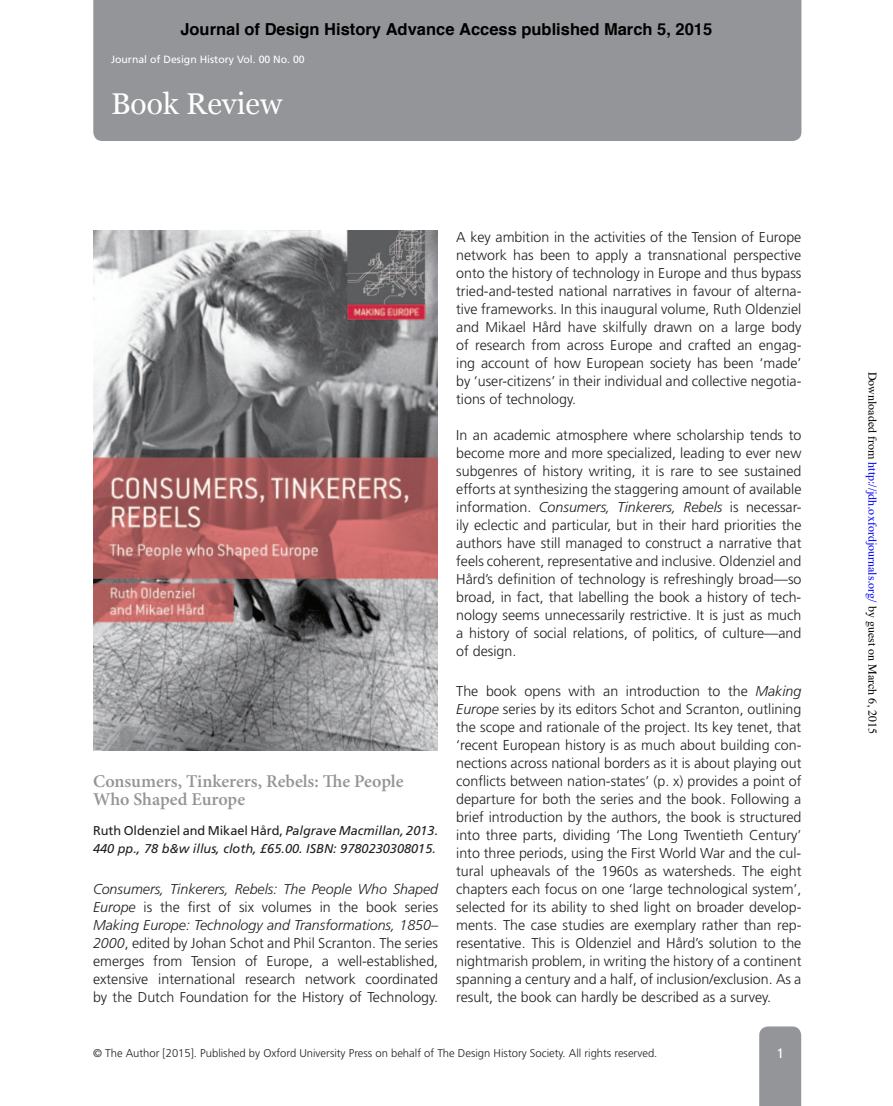
<style>
.page{position:relative;width:893px;height:1106px;background:#fff}
.page>*{position:absolute;margin:0;border:0;box-sizing:border-box;transform-origin:0 0}
.t1{font:30px "Georgia";color:#fff}
.t2{font:600 18px/18px "Minion Pro";letter-spacing:-.005em;color:#939598}
.t3{font:700 16.5px "Helvetica";color:#000}
.t4{font:300 14.25px/18px "Frutiger LT Std";color:#231f20;text-align:justify}
.t5{font:13.5px "Frutiger LT Std";color:#fff}
.t6{font:italic 12.75px/18px "Frutiger LT Std";color:#231f20}
.t7{font:12px "Times";color:#000}
.t8{font:300 11.25px "Frutiger LT Std";color:#231f20}
.t9{font:10.5px "Frutiger LT Std";color:#fff}
.s1{font-style:normal}
.s2{font-style:italic}
.s3{color:#00f}
</style>
<div class="page">
<div style="left:759px;top:1026px;width:42px;height:80px;background:#939598"></div>
<div style="left:93px;top:0;width:708px;height:141px;background:#939598"></div>
<img style="left:93px;top:230px;width:345px;height:520px">
<p class="t3" style="left:180px;top:22px;width:533px">Journal of Design History Advance Access published March 5, 2015</p>
<p class="t9" style="left:111px;top:53px;width:195px">Journal of Design History Vol. 00 No. 00</p>
<h1 class="t1" style="left:111px;top:86px;width:173px">Book Review</h1>
<p class="t2" style="left:93px;top:772px;width:312px">Consumers, Tinkerers, Rebels: The People<br>Who Shaped Europe</p>
<p class="t6" style="left:93px;top:822px;width:347px"><span class="s1">Ruth Oldenziel and Mikael Hård,</span> Palgrave Macmillan, 2013.<br>440 pp., 78 b&amp;w illus, cloth, £65.00. ISBN: 9780230308015.</p>
<p class="t4" style="left:93px;top:880px;width:347px"><span class="s2">Consumers, Tinkerers, Rebels: The People Who Shaped Europe</span> is the first of six volumes in the book series <span class="s2">Making Europe: Technology and Transformations, 1850– 2000</span>, edited by Johan Schot and Phil Scranton. The series emerges from Tension of Europe, a well-established, extensive international research network coordinated by the Dutch Foundation for the History of Technology.</p>
<p class="t4" style="left:456px;top:228px;width:347px">A key ambition in the activities of the Tension of Europe network has been to apply a transnational perspective onto the history of technology in Europe and thus bypass tried-and-tested national narratives in favour of alterna&shy;tive frameworks. In this inaugural volume, Ruth Oldenziel and Mikael Hård have skilfully drawn on a large body of research from across Europe and crafted an engag&shy;ing account of how European society has been ‘made’ by ‘user-citizens’ in their individual and collective negotia&shy;tions of technology.</p>
<p class="t4" style="left:456px;top:426px;width:347px">In an academic atmosphere where scholarship tends to become more and more specialized, leading to ever new subgenres of history writing, it is rare to see sustained efforts at synthesizing the staggering amount of available information. <span class="s2">Consumers, Tinkerers, Rebels</span> is necessar&shy;ily eclectic and particular, but in their hard priorities the authors have still managed to construct a narrative that feels coherent, representative and inclusive. Oldenziel and Hård’s definition of technology is refreshingly broad—so broad, in fact, that labelling the book a history of tech&shy;nology seems unnecessarily restrictive. It is just as much a history of social relations, of politics, of culture—and of design.</p>
<p class="t4" style="left:456px;top:682px;width:347px">The book opens with an introduction to the <span class="s2">Making Europe</span> series by its editors Schot and Scranton, outlining the scope and rationale of the project. Its key tenet, that ‘recent European history is as much about building con&shy;nections across national borders as it is about playing out conflicts between nation-states’ (p. x) provides a point of departure for both the series and the book. Following a brief introduction by the authors, the book is structured into three parts, dividing ‘The Long Twentieth Century’ into three periods, using the First World War and the cul&shy;tural upheavals of the 1960s as watersheds. The eight chapters each focus on one ‘large technological system’, selected for its ability to shed light on broader develop&shy;ments. The case studies are exemplary rather than rep&shy;resentative. This is Oldenziel and Hård’s solution to the nightmarish problem, in writing the history of a continent spanning a century and a half, of inclusion/exclusion. As a result, the book can hardly be described as a survey.</p>
<p class="t8" style="left:93px;top:1046px;width:566px">© The Author [2015]. Published by Oxford University Press on behalf of The Design History Society. All rights reserved.</p>
<p class="t5" style="left:776px;top:1045px;width:9px">1</p>
<p class="t7" style="left:878px;top:372px;width:364px;rotate:90deg">Downloaded from <span class="s3">http://jdh.oxfordjournals.org/</span> by guest on March 6, 2015</p>
</div>
